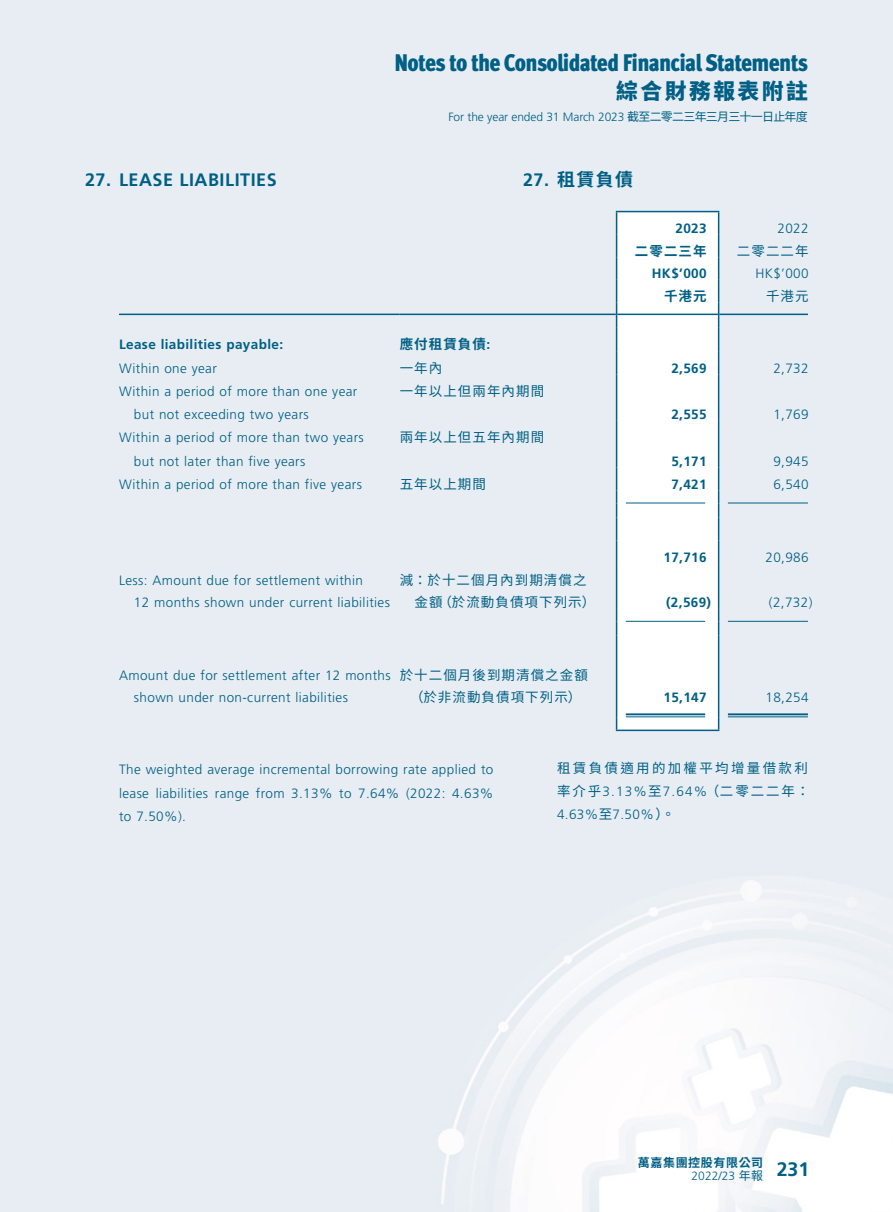
<style>
.page{position:relative;width:893px;height:1212px;background:#fff}
.page>*{position:absolute;margin:0;border:0;box-sizing:border-box;transform-origin:0 0}
.t1{font:900 condensed 24px "Meta Pro";letter-spacing:-.03em;color:#005f85}
.t2{font:800 21.75px "Source Han Sans TC";letter-spacing:.115em;color:#005f85}
.Heading_1{font:700 18px "Frutiger LT Std";letter-spacing:.03em;color:#005f85}
.C_Heading_1{font:700 18px "Source Han Sans TC";color:#005f85}
.Body_Text{font:300 13.5px/23.2px "Frutiger LT Std";letter-spacing:.03em;color:#005f85}
.Body_Text-2{font:13.5px/22.5px "Source Han Sans TC";letter-spacing:.08em;color:#005f85}
.Body_Text-3{font:700 13.5px "Frutiger LT Std";letter-spacing:.03em;color:#005f85}
.Body_Text-4{font:13.5px/23.2px "Source Han Sans TC";letter-spacing:.17em;color:#005f85}
.Body_Text-5{font:700 13.5px "Source Han Sans TC";letter-spacing:.08em;color:#005f85}
.t3{font:300 12px "Frutiger LT Std";letter-spacing:-.01em;color:#005f85}
.t4{font:700 12px "Source Han Sans TC";letter-spacing:.05em;color:#005f85}
.s1{font-family:"Source Han Sans TC";font-weight:400}
.s2{font-family:"Frutiger LT Std"}
.s3{font-family:"Frutiger LT Std";font-weight:300}
</style>
<div class="page">
<img style="left:0;top:0;width:893px;height:1212px">
<svg style="left:617px;top:212px;width:101px;height:517px"></svg>
<svg style="left:616px;top:212px;width:1px;height:162px"></svg>
<hr style="left:616px;top:374px;width:1px;height:47px;background:#005f85">
<hr style="left:718px;top:374px;width:1px;height:47px;background:#005f85">
<hr style="left:616px;top:421px;width:1px;height:46px;background:#005f85">
<hr style="left:718px;top:421px;width:1px;height:46px;background:#005f85">
<svg style="left:616px;top:467px;width:1px;height:97px"></svg>
<svg style="left:718px;top:467px;width:1px;height:97px"></svg>
<hr style="left:616px;top:564px;width:1px;height:45px;background:#005f85">
<hr style="left:718px;top:564px;width:1px;height:45px;background:#005f85">
<svg style="left:616px;top:609px;width:1px;height:50px"></svg>
<svg style="left:718px;top:609px;width:1px;height:50px"></svg>
<hr style="left:616px;top:659px;width:1px;height:45px;background:#005f85">
<hr style="left:718px;top:659px;width:1px;height:45px;background:#005f85">
<svg style="left:616px;top:704px;width:1px;height:25px"></svg>
<svg style="left:718px;top:704px;width:1px;height:25px"></svg>
<hr style="left:616px;top:729px;width:103px;height:2px;background:#005f85">
<hr style="left:616px;top:211px;width:103px;height:1px;background:#005f85">
<svg style="left:718px;top:212px;width:1px;height:162px"></svg>
<hr style="left:119px;top:314px;width:281px;height:1px;background:#005f85">
<hr style="left:400px;top:314px;width:216px;height:1px;background:#005f85">
<hr style="left:617px;top:314px;width:101px;height:1px;background:#005f85">
<hr style="left:719px;top:314px;width:89px;height:1px;background:#005f85">
<hr style="left:626px;top:503px;width:79px;height:1px;background:#005f85">
<hr style="left:728px;top:503px;width:80px;height:1px;background:#005f85">
<hr style="left:626px;top:621px;width:79px;height:1px;background:#005f85">
<hr style="left:728px;top:621px;width:80px;height:1px;background:#005f85">
<hr style="left:626px;top:713px;width:79px;height:2px;background:#005f85">
<hr style="left:626px;top:716px;width:79px;height:1px;background:#005f85">
<hr style="left:728px;top:713px;width:80px;height:2px;background:#005f85">
<hr style="left:728px;top:716px;width:80px;height:1px;background:#005f85">
<p class="Heading_1" style="left:85px;top:169px;width:193px">27. LEASE LIABILITIES</p>
<h1 class="t1" style="left:394px;top:44px;width:415px">Notes to the Consolidated Financial Statements</h1>
<h2 class="t2" style="left:616px;top:78px;width:193px">綜合財務報表附註</h2>
<p class="t3" style="left:448px;top:110px;width:361px">For the year ended 31 March 2023 <span class="s1">截至二零二三年三月三十一日止年度</span></p>
<p class="C_Heading_1" style="left:523px;top:169px;width:112px"><span class="s2">27.</span> 租賃負債</p>
<p class="Body_Text-3" style="left:675px;top:221px;width:33px">2023</p>
<p class="Body_Text" style="left:777px;top:217px;width:33px">2022</p>
<p class="Body_Text-5" style="left:635px;top:243px;width:73px">二零二三年</p>
<p class="Body_Text-2" style="left:737px;top:240px;width:73px">二零二二年</p>
<p class="Body_Text-3" style="left:652px;top:266px;width:56px">HK$’000</p>
<p class="Body_Text" style="left:755px;top:262px;width:55px">HK$’000</p>
<p class="Body_Text-5" style="left:664px;top:288px;width:44px">千港元</p>
<p class="Body_Text-2" style="left:766px;top:285px;width:44px">千港元</p>
<p class="Body_Text-3" style="left:119px;top:337px;width:166px">Lease liabilities payable:</p>
<p class="Body_Text-5" style="left:400px;top:337px;width:92px">應付租賃負債<span class="s2">:</span></p>
<p class="Body_Text" style="left:119px;top:357px;width:99px">Within one year</p>
<p class="Body_Text-2" style="left:400px;top:357px;width:44px">一年內</p>
<p class="Body_Text-3" style="left:671px;top:360px;width:37px">2,569</p>
<p class="Body_Text" style="left:773px;top:357px;width:37px">2,732</p>
<p class="Body_Text" style="left:134px;top:380px;width:225px;text-indent:-15px">Within a period of more than one year but not exceeding two years</p>
<p class="Body_Text-2" style="left:400px;top:380px;width:146px">一年以上但兩年內期間</p>
<p class="Body_Text-3" style="left:671px;top:407px;width:37px">2,555</p>
<p class="Body_Text" style="left:773px;top:403px;width:37px">1,769</p>
<p class="Body_Text" style="left:134px;top:426px;width:231px;text-indent:-15px">Within a period of more than two years but not later than five years</p>
<p class="Body_Text-2" style="left:400px;top:427px;width:146px">兩年以上但五年內期間</p>
<p class="Body_Text-3" style="left:671px;top:453px;width:37px">5,171</p>
<p class="Body_Text" style="left:773px;top:450px;width:37px">9,945</p>
<p class="Body_Text" style="left:119px;top:473px;width:244px">Within a period of more than five years</p>
<p class="Body_Text-2" style="left:400px;top:473px;width:88px">五年以上期間</p>
<p class="Body_Text-3" style="left:671px;top:476px;width:37px">7,421</p>
<p class="Body_Text" style="left:773px;top:473px;width:37px">6,540</p>
<p class="Body_Text" style="left:134px;top:569px;width:258px;line-height:22.5px;text-indent:-15px">Less: Amount due for settlement within<br>12 months shown under current liabilities</p>
<p class="Body_Text-2" style="left:415px;top:569px;width:182px;text-indent:-15px">減：於十二個月內到期清償之金額（於流動負債項下列示）</p>
<p class="Body_Text" style="left:134px;top:664px;width:258px;line-height:22.5px;text-indent:-15px">Amount due for settlement after 12 months shown under non-current liabilities</p>
<p class="Body_Text-2" style="left:400px;top:664px;width:190px;text-align:center">於十二個月後到期清償之金額（於非流動負債項下列示）</p>
<p class="Body_Text-3" style="left:663px;top:550px;width:45px">17,716</p>
<p class="Body_Text" style="left:765px;top:546px;width:45px">20,986</p>
<p class="Body_Text-3" style="left:666px;top:595px;width:47px">(2,569)</p>
<p class="Body_Text" style="left:769px;top:591px;width:45px">(2,732)</p>
<p class="Body_Text-3" style="left:663px;top:690px;width:45px">15,147</p>
<p class="Body_Text" style="left:765px;top:686px;width:45px">18,254</p>
<p class="Body_Text" style="left:119px;top:758px;width:376px;text-align:justify">The weighted average incremental borrowing rate applied to lease liabilities range from 3.13% to 7.64% (2022: 4.63% to 7.50%).</p>
<p class="Body_Text-4" style="left:557px;top:756px;width:254px">租賃負債適用的加權平均增量借款利率介乎<span class="s3">3.13%</span>至<span class="s3">7.64%</span>（二零二二年：<br><span class="s3">4.63%</span>至<span class="s3">7.50%</span>）。</p>
<p class="t4" style="left:638px;top:1155px;width:127px">萬嘉集團控股有限公司</p>
<p class="t3" style="left:692px;top:1168px;width:119px">2022/23 <span class="s1">年報</span> <sup>231</sup></p>
</div>
